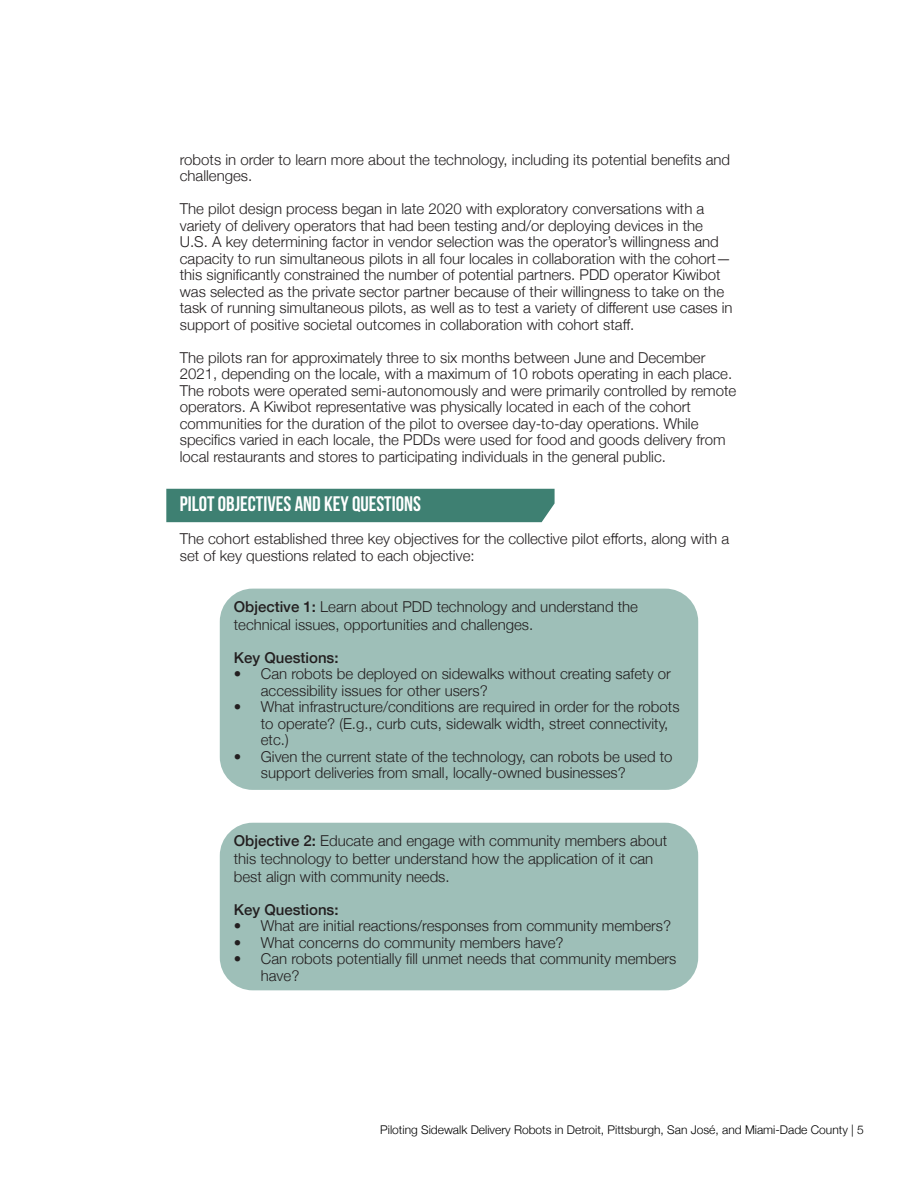
<style>
.page{position:relative;width:918px;height:1188px;background:#fff}
.page>*{position:absolute;margin:0;border:0;box-sizing:border-box;transform-origin:0 0}
.Body_Text{font:21px "Bebas Neue";color:#fff}
.Body_Text-2{font:300 15px/16.5px "Helvetica Neue";color:#231f20}
.Body_Text-3{font:500 15px "Helvetica Neue";color:#231f20}
.t1{font:300 12px "Helvetica Neue";color:#000}
.s1{font-weight:500}
</style>
<div class="page">
<div style="left:166px;top:489px;width:389px;height:33px;background:#3e8072"></div>
<div style="left:227px;top:596px;width:464px;height:186px;background:#9ebfb8;border-radius:26px"></div>
<div style="left:220px;top:589px;width:478px;height:201px;border:15px solid #3e8072;border-radius:26px"></div>
<div style="left:227px;top:830px;width:464px;height:153px;background:#9ebfb8;border-radius:26px"></div>
<div style="left:220px;top:823px;width:478px;height:167px;border:15px solid #3e8072;border-radius:26px"></div>
<p class="Body_Text-2" style="left:180px;top:150px;width:552px">robots in order to learn more about the technology, including its potential benefits and challenges.</p>
<p class="Body_Text-2" style="left:180px;top:199px;width:554px">The pilot design process began in late 2020 with exploratory conversations with a variety of delivery operators that had been testing and/or deploying devices in the U.S. A key determining factor in vendor selection was the operator’s willingness and capacity to run simultaneous pilots in all four locales in collaboration with the cohort— this significantly constrained the number of potential partners. PDD operator Kiwibot was selected as the private sector partner because of their willingness to take on the task of running simultaneous pilots, as well as to test a variety of different use cases in support of positive societal outcomes in collaboration with cohort staff.</p>
<p class="Body_Text-2" style="left:180px;top:348px;width:558px">The pilots ran for approximately three to six months between June and December 2021, depending on the locale, with a maximum of 10 robots operating in each place.<br>The robots were operated semi-autonomously and were primarily controlled by remote operators. A Kiwibot representative was physically located in each of the cohort communities for the duration of the pilot to oversee day-to-day operations. While specifics varied in each locale, the PDDs were used for food and goods delivery from local restaurants and stores to participating individuals in the general public.</p>
<p class="Body_Text" style="left:180px;top:492px;width:243px">PILOT OBJECTIVES AND KEY QUESTIONS</p>
<p class="Body_Text-2" style="left:180px;top:529px;width:551px">The cohort established three key objectives for the collective pilot efforts, along with a set of key questions related to each objective:</p>
<p class="Body_Text-2" style="left:234px;top:596px;width:406px;line-height:18px"><span class="s1">Objective 1:</span> Learn about PDD technology and understand the technical issues, opportunities and challenges.</p>
<p class="Body_Text-3" style="left:234px;top:645px;width:106px">Key Questions:</p>
<p class="Body_Text-2" style="left:261px;top:664px;width:412px;text-indent:-27px">• Can robots be deployed on sidewalks without creating safety or accessibility issues for other users?</p>
<p class="Body_Text-2" style="left:261px;top:697px;width:420px;text-indent:-27px">• What infrastructure/conditions are required in order for the robots to operate? (E.g., curb cuts, sidewalk width, street connectivity, etc.)</p>
<p class="Body_Text-2" style="left:261px;top:747px;width:413px;text-indent:-27px">• Given the current state of the technology, can robots be used to support deliveries from small, locally-owned businesses?</p>
<p class="Body_Text-2" style="left:234px;top:830px;width:435px;line-height:18px"><span class="s1">Objective 2:</span> Educate and engage with community members about this technology to better understand how the application of it can best align with community needs.</p>
<p class="Body_Text-3" style="left:234px;top:897px;width:106px">Key Questions:</p>
<p class="Body_Text-2" style="left:234px;top:916px;width:439px">• What are initial reactions/responses from community members?</p>
<p class="Body_Text-2" style="left:234px;top:933px;width:331px">• What concerns do community members have?</p>
<p class="Body_Text-2" style="left:261px;top:949px;width:417px;text-indent:-27px">• Can robots potentially fill unmet needs that community members have?</p>
<p class="t1" style="left:380px;top:1120px;width:485px">Piloting Sidewalk Delivery Robots in Detroit, Pittsburgh, San José, and Miami-Dade County | 5</p>
</div>
